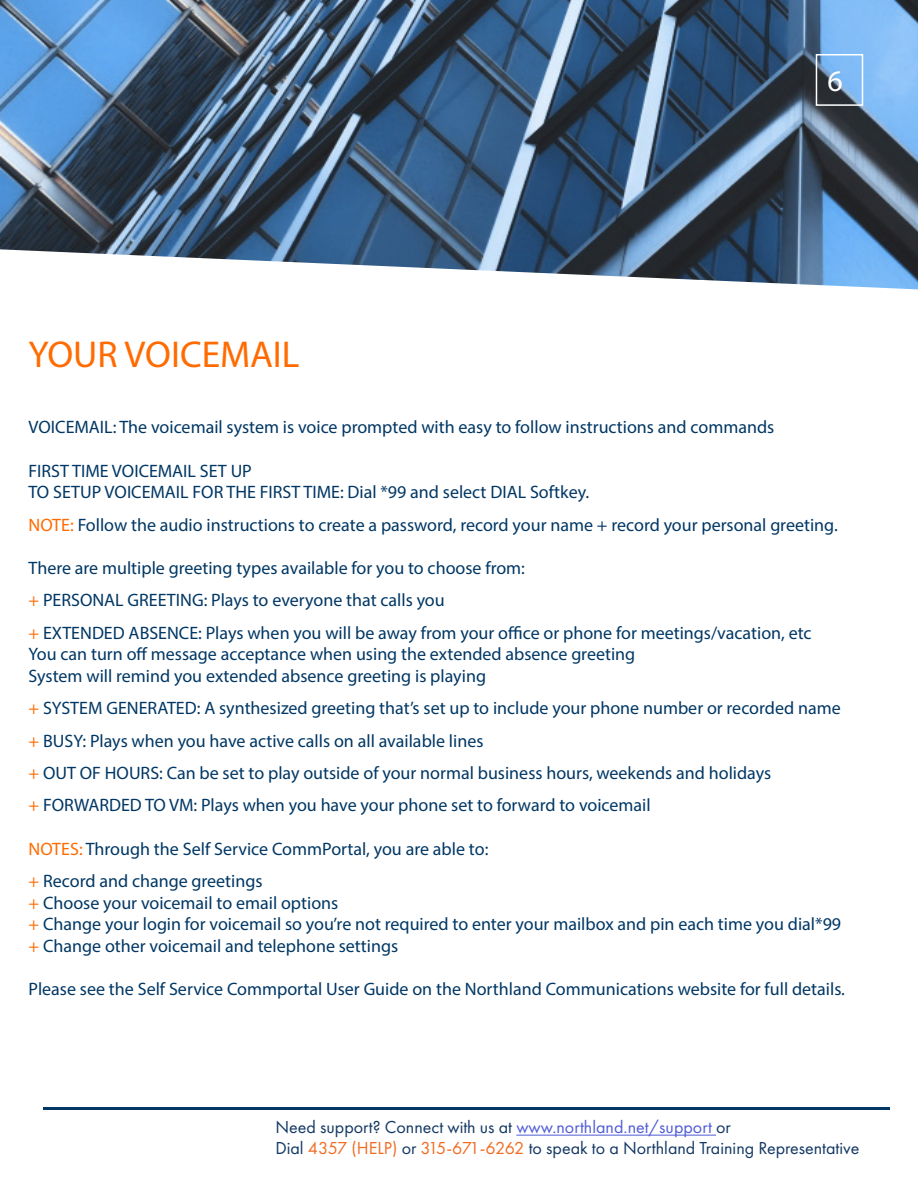
<style>
.page{position:relative;width:918px;height:1188px;background:#fff}
.page>*{position:absolute;margin:0;border:0;box-sizing:border-box;transform-origin:0 0}
.t1{font:37.5px "Myriad Pro";color:#ff6b00}
.t2{font:30px "Myriad Pro";color:#fff}
.t3{font:18px "Myriad Pro";color:#003764}
.t4{font:18px "Futura PT";color:#133863}
.s1{color:#ff6b00}
.s2{color:#4f5cd6}
.s3{color:#f36b21}
</style>
<div class="page">
<img style="left:0;top:0;width:918px;height:249px">
<svg style="left:0;top:249px;width:918px;height:41px"></svg>
<div style="left:816px;top:54px;width:47px;height:52px;border:2px solid #fff"></div>
<hr style="left:43px;top:1107px;width:846px;height:2px;background:#003764">
<hr style="left:516px;top:1135px;width:200px;height:1px;background:#4f5cd6">
<p class="t1" style="left:29px;top:331px;width:273px">YOUR VOICEMAIL</p>
<p class="t2" style="left:828px;top:62px;width:17px">6</p>
<p class="t3" style="left:29px;top:416px;width:747px">VOICEMAIL: The voicemail system is voice prompted with easy to follow instructions and commands</p>
<p class="t3" style="left:29px;top:460px;width:225px">FIRST TIME VOICEMAIL SET UP</p>
<p class="t3" style="left:29px;top:481px;width:562px">TO SETUP VOICEMAIL FOR THE FIRST TIME: Dial *99 and select DIAL Softkey.</p>
<p class="t3" style="left:29px;top:514px;width:811px"><span class="s1">NOTE:</span> Follow the audio instructions to create a password, record your name + record your personal greeting.</p>
<p class="t3" style="left:29px;top:557px;width:498px">There are multiple greeting types available for you to choose from:</p>
<p class="t3" style="left:29px;top:589px;width:418px"><span class="s1">+</span> PERSONAL GREETING: Plays to everyone that calls you</p>
<p class="t3" style="left:29px;top:622px;width:785px"><span class="s1">+</span> EXTENDED ABSENCE: Plays when you will be away from your office or phone for meetings/vacation, etc</p>
<p class="t3" style="left:29px;top:643px;width:608px">You can turn off message acceptance when using the extended absence greeting</p>
<p class="t3" style="left:29px;top:665px;width:459px">System will remind you extended absence greeting is playing</p>
<p class="t3" style="left:29px;top:697px;width:814px"><span class="s1">+</span> SYSTEM GENERATED: A synthesized greeting that’s set up to include your phone number or recorded name</p>
<p class="t3" style="left:29px;top:730px;width:457px"><span class="s1">+</span> BUSY: Plays when you have active calls on all available lines</p>
<p class="t3" style="left:29px;top:762px;width:744px"><span class="s1">+</span> OUT OF HOURS: Can be set to play outside of your normal business hours, weekends and holidays</p>
<p class="t3" style="left:29px;top:794px;width:624px"><span class="s1">+</span> FORWARDED TO VM: Plays when you have your phone set to forward to voicemail</p>
<p class="t3" style="left:29px;top:838px;width:461px"><span class="s1">NOTES:</span> Through the Self Service CommPortal, you are able to:</p>
<p class="t3" style="left:29px;top:870px;width:236px"><span class="s1">+</span> Record and change greetings</p>
<p class="t3" style="left:29px;top:892px;width:311px"><span class="s1">+</span> Choose your voicemail to email options</p>
<p class="t3" style="left:29px;top:913px;width:814px"><span class="s1">+</span> Change your login for voicemail so you’re not required to enter your mailbox and pin each time you dial*99</p>
<p class="t3" style="left:29px;top:935px;width:371px"><span class="s1">+</span> Change other voicemail and telephone settings</p>
<p class="t3" style="left:29px;top:978px;width:818px">Please see the Self Service Commportal User Guide on the Northland Communications website for full details.</p>
<p class="t4" style="left:275px;top:1117px;width:457px">Need support? Connect with us at <span class="s2">www.northland.net/support</span> or</p>
<p class="t4" style="left:275px;top:1138px;width:586px">Dial <span class="s3">4357 (HELP)</span> or <span class="s3">315-671-6262</span> to speak to a Northland Training Representative</p>
</div>
